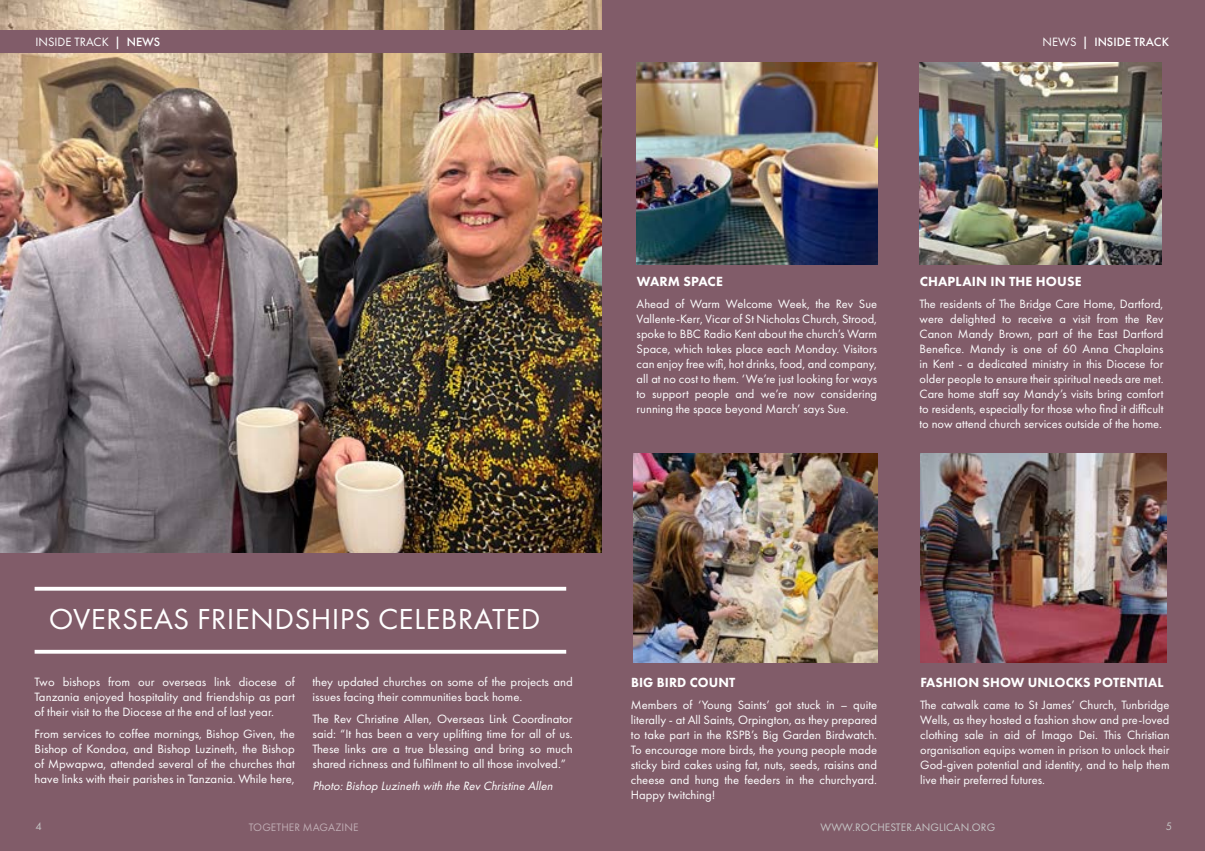
<style>
.page{position:relative;width:1205px;height:851px;background:#fff}
.page>*{position:absolute;margin:0;border:0;box-sizing:border-box;transform-origin:0 0}
.t1{font:30px "Futura PT";letter-spacing:.01em;color:#fff;scale:1.04 1}
.t2{font:800 13.75px "Futura PT";letter-spacing:.01em;color:#fff}
.t3{font:12.5px/15px "Futura PT";color:#fff;text-align:justify}
.t4{font:italic 12.5px "Futura PT";color:#fff}
.t5{font:500 12.5px "Futura PT";color:#fff}
.t6{font:11.25px "Futura PT";letter-spacing:.01em;color:#c6c6c6}
.t7{font:11.25px "Futura PT";letter-spacing:.01em;color:#c0adb4}
.s1{font-weight:500}
.s2{font-weight:400}
</style>
<div class="page">
<img style="left:0;top:0;width:602px;height:553px">
<div style="left:0;top:553px;width:602px;height:297px;background:#815c69"></div>
<div style="left:0;top:30px;width:1205px;height:23px;background:#815c69"></div>
<div style="left:602px;top:0;width:603px;height:850px;background:#815c69"></div>
<img style="left:919px;top:62px;width:242px;height:202px">
<img style="left:636px;top:62px;width:241px;height:202px">
<img style="left:920px;top:453px;width:246px;height:209px">
<img style="left:633px;top:453px;width:244px;height:209px">
<svg style="left:35px;top:586px;width:531px;height:4px;background:#e4dddf"></svg>
<svg style="left:35px;top:649px;width:531px;height:4px;background:#e4dcdf"></svg>
<p class="t3" style="left:35px;top:34px;width:126px">INSIDE TRACK <span class="s1">| NEWS</span></p>
<p class="t5" style="left:1042px;top:34px;width:128px"><span class="s2">NEWS</span> | INSIDE TRACK</p>
<p class="t2" style="left:637px;top:272px;width:88px">WARM SPACE</p>
<p class="t3" style="left:636px;top:296px;width:242px">Ahead of Warm Welcome Week, the Rev Sue Vallente-Kerr, Vicar of St Nicholas Church, Strood, spoke to BBC Radio Kent about the church’s Warm Space, which takes place each Monday. Visitors can enjoy free wifi, hot drinks, food, and company, all at no cost to them. ‘We’re just looking for ways to support people and we’re now considering running the space beyond March’ says Sue.</p>
<p class="t2" style="left:919px;top:272px;width:163px">CHAPLAIN IN THE HOUSE</p>
<p class="t3" style="left:919px;top:296px;width:245px">The residents of The Bridge Care Home, Dartford, were delighted to receive a visit from the Rev Canon Mandy Brown, part of the East Dartford Benefice. Mandy is one of 60 Anna Chaplains in Kent - a dedicated ministry in this Diocese for older people to ensure their spiritual needs are met.<br>Care home staff say Mandy’s visits bring comfort to residents, especially for those who find it difficult to now attend church services outside of the home.</p>
<h1 class="t1" style="left:49px;top:600px;width:474px">OVERSEAS FRIENDSHIPS CELEBRATED</h1>
<p class="t3" style="left:35px;top:674px;width:262px">Two bishops from our overseas link diocese of Tanzania enjoyed hospitality and friendship as part of their visit to the Diocese at the end of last year.</p>
<p class="t3" style="left:35px;top:726px;width:262px">From services to coffee mornings, Bishop Given, the Bishop of Kondoa, and Bishop Luzineth, the Bishop of Mpwapwa, attended several of the churches that have links with their parishes in Tanzania. While here,</p>
<p class="t3" style="left:312px;top:674px;width:262px">they updated churches on some of the projects and issues facing their communities back home.</p>
<p class="t3" style="left:312px;top:711px;width:262px">The Rev Christine Allen, Overseas Link Coordinator said: “It has been a very uplifting time for all of us.<br>These links are a true blessing and bring so much shared richness and fulfilment to all those involved.”</p>
<p class="t4" style="left:312px;top:778px;width:244px">Photo:Bishop Luzineth with the Rev Christine Allen</p>
<p class="t2" style="left:631px;top:673px;width:106px">BIG BIRD COUNT</p>
<p class="t3" style="left:631px;top:697px;width:248px">Members of ‘Young Saints’ got stuck in – quite literally - at All Saints, Orpington, as they prepared to take part in the RSPB’s Big Garden Birdwatch.<br>To encourage more birds, the young people made sticky bird cakes using fat, nuts, seeds, raisins and cheese and hung the feeders in the churchyard.<br>Happy twitching!</p>
<p class="t2" style="left:920px;top:673px;width:245px">FASHION SHOW UNLOCKS POTENTIAL</p>
<p class="t3" style="left:920px;top:697px;width:251px">The catwalk came to St James’ Church, Tunbridge Wells, as they hosted a fashion show and pre-loved clothing sale in aid of Imago Dei. This Christian organisation equips women in prison to unlock their God-given potential and identity, and to help them live their preferred futures.</p>
<p class="t6" style="left:35px;top:819px;width:8px">4</p>
<p class="t7" style="left:249px;top:820px;width:111px">TOGETHER MAGAZINE</p>
<p class="t6" style="left:820px;top:820px;width:176px">WWW.ROCHESTER.ANGLICAN.ORG</p>
<p class="t6" style="left:1165px;top:819px;width:8px">5</p>
</div>
